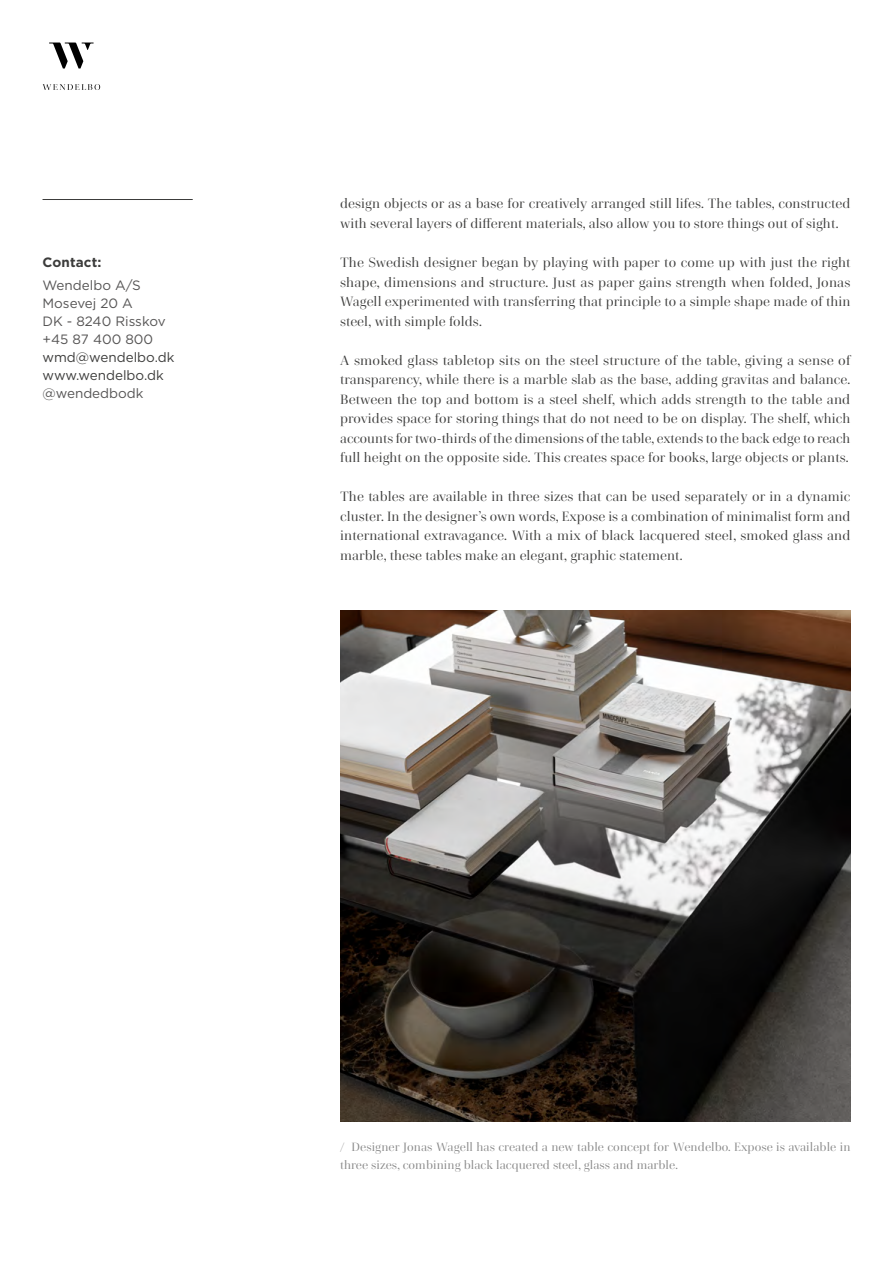
<style>
.page{position:relative;width:893px;height:1263px;background:#fff}
.page>*{position:absolute;margin:0;border:0;box-sizing:border-box;transform-origin:0 0}
._9pt__brød{font:13.5px/19.5px "Cardillac";letter-spacing:.01em;color:#3c3c3b;text-align:justify}
._9pt__brød-2{font:13.5px "Gotham";color:#555454}
._9pt__brød-3{font:13.5px "Gotham";color:#3c3c3b}
._9pt__brød-4{font:700 13.5px "Gotham";letter-spacing:.01em;color:#3c3c3b}
._9pt__brød-5{font:12px/18px "Cardillac";letter-spacing:.01em;color:#878787}
</style>
<div class="page">
<hr style="left:43px;top:199px;width:150px;height:1px;background:#3c3c3b">
<svg style="left:43px;top:43px;width:57px;height:47px"></svg>
<img style="left:340px;top:610px;width:510px;height:512px">
<p class="_9pt__brød-4" style="left:43px;top:255px;width:61px">Contact:</p>
<p class="_9pt__brød-2" style="left:43px;top:277px;width:100px">Wendelbo A/S</p>
<p class="_9pt__brød-2" style="left:43px;top:295px;width:92px">Mosevej 20 A</p>
<p class="_9pt__brød-2" style="left:43px;top:313px;width:125px">DK - 8240 Risskov</p>
<p class="_9pt__brød-2" style="left:43px;top:331px;width:112px">+45 87 400 800</p>
<p class="_9pt__brød-3" style="left:43px;top:349px;width:133px">wmd@wendelbo.dk</p>
<p class="_9pt__brød-3" style="left:43px;top:367px;width:123px">www.wendelbo.dk</p>
<p class="_9pt__brød-2" style="left:43px;top:385px;width:103px">@wendedbodk</p>
<p class="_9pt__brød" style="left:340px;top:194px;width:512px">design objects or as a base for creatively arranged still lifes. The tables, constructed with several layers of different materials, also allow you to store things out of sight.</p>
<p class="_9pt__brød" style="left:340px;top:252px;width:512px">The Swedish designer began by playing with paper to come up with just the right shape, dimensions and structure. Just as paper gains strength when folded, Jonas Wagell experimented with transferring that principle to a simple shape made of thin steel, with simple folds.</p>
<p class="_9pt__brød" style="left:340px;top:350px;width:512px">A smoked glass tabletop sits on the steel structure of the table, giving a sense of transparency, while there is a marble slab as the base, adding gravitas and balance.<br>Between the top and bottom is a steel shelf, which adds strength to the table and provides space for storing things that do not need to be on display. The shelf, which accounts for two-thirds of the dimensions of the table, extends to the back edge to reach full height on the opposite side. This creates space for books, large objects or plants.</p>
<p class="_9pt__brød" style="left:340px;top:486px;width:512px">The tables are available in three sizes that can be used separately or in a dynamic cluster. In the designer’s own words, Expose is a combination of minimalist form and international extravagance. With a mix of black lacquered steel, smoked glass and marble, these tables make an elegant, graphic statement.</p>
<p class="_9pt__brød-5" style="left:340px;top:1138px;width:512px">/ Designer Jonas Wagell has created a new table concept for Wendelbo. Expose is available in three sizes, combining black lacquered steel, glass and marble.</p>
</div>
